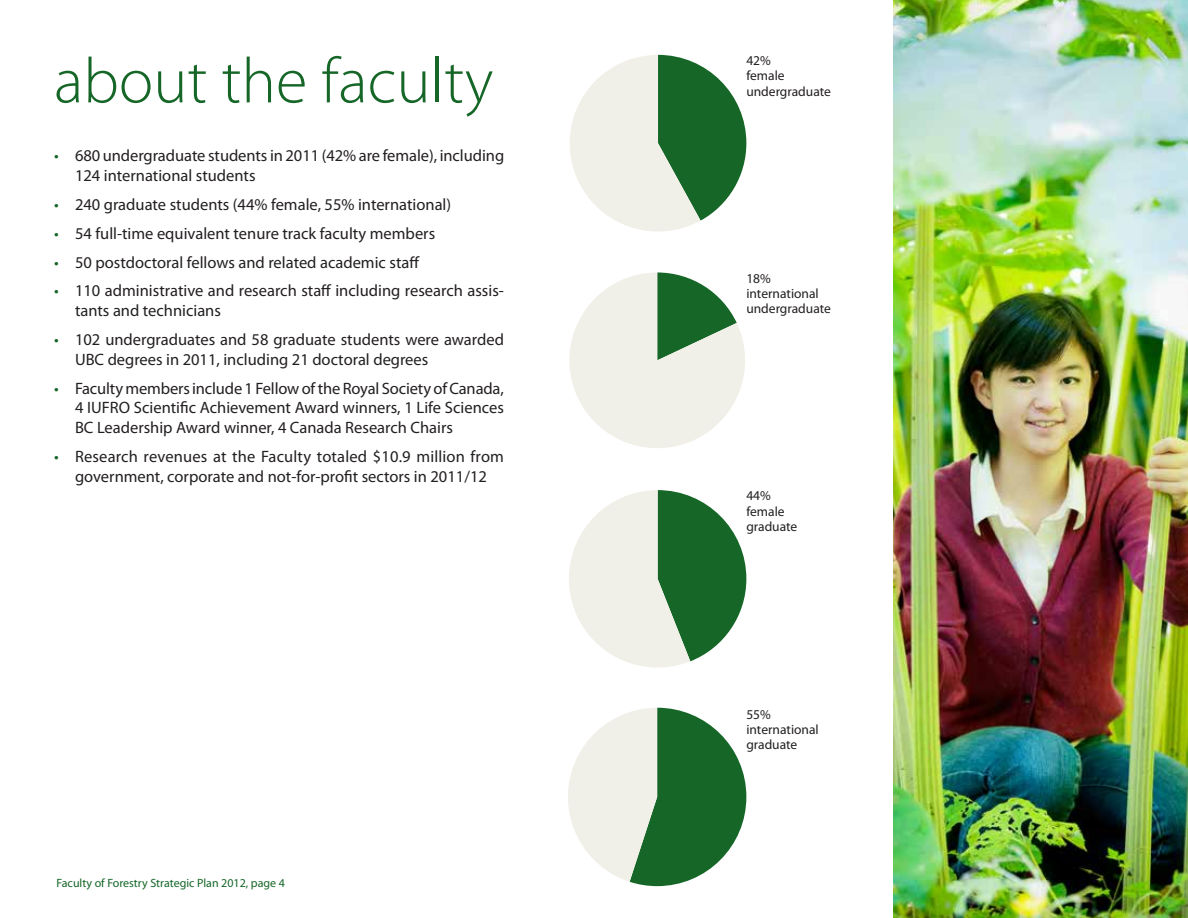
<style>
.page{position:relative;width:1188px;height:918px;background:#fff}
.page>*{position:absolute;margin:0;border:0;box-sizing:border-box;transform-origin:0 0}
.t1{font:300 64.5px "Myriad Pro";color:#156627}
.t2{font:16.5px/19.8px "Myriad Pro";color:#231f20}
.t3{font:13.5px/15.3px "Myriad Pro";color:#231f20}
.t4{font:12px "Myriad Pro";color:#156627}
.s1{color:#156627}
</style>
<div class="page">
<svg style="left:570px;top:55px;width:176px;height:177px"></svg>
<svg style="left:569px;top:272px;width:176px;height:176px"></svg>
<svg style="left:569px;top:490px;width:177px;height:178px"></svg>
<svg style="left:568px;top:708px;width:178px;height:178px"></svg>
<img style="left:893px;top:0;width:295px;height:918px">
<h1 class="t1" style="left:54px;top:42px;width:441px">about the faculty</h1>
<p class="t2" style="left:75px;top:146px;width:431px;text-indent:-21px"><span class="s1">•</span> 680 undergraduate students in 2011 (42% are female), including<br>124 international students</p>
<p class="t2" style="left:54px;top:194px;width:399px"><span class="s1">•</span> 240 graduate students (44% female, 55% international)</p>
<p class="t2" style="left:54px;top:223px;width:383px"><span class="s1">•</span> 54 full-time equivalent tenure track faculty members</p>
<p class="t2" style="left:54px;top:252px;width:367px"><span class="s1">•</span> 50 postdoctoral fellows and related academic staff</p>
<p class="t2" style="left:75px;top:281px;width:430px;text-indent:-21px"><span class="s1">•</span> 110 administrative and research staff including research assis&shy;tants and technicians</p>
<p class="t2" style="left:75px;top:329px;width:430px;text-indent:-21px"><span class="s1">•</span> 102 undergraduates and 58 graduate students were awarded<br>UBC degrees in 2011, including 21 doctoral degrees</p>
<p class="t2" style="left:75px;top:378px;width:430px;text-align:justify;text-indent:-21px"><span class="s1">•</span> Faculty members include 1 Fellow of the Royal Society of Canada, 4 IUFRO Scientific Achievement Award winners, 1 Life Sciences BC Leadership Award winner, 4 Canada Research Chairs</p>
<p class="t2" style="left:54px;top:446px;width:452px;text-align:center"><span class="s1">•</span> Research revenues at the Faculty totaled $10.9 million from government, corporate and not-for-profit sectors in 2011/12</p>
<p class="t4" style="left:57px;top:876px;width:230px">Faculty of Forestry Strategic Plan 2012, page 4</p>
<p class="t3" style="left:746px;top:53px;width:86px">42%<br>female undergraduate</p>
<p class="t3" style="left:746px;top:270px;width:86px">18% international undergraduate</p>
<p class="t3" style="left:746px;top:488px;width:52px">44% female graduate</p>
<p class="t3" style="left:746px;top:706px;width:74px">55% international graduate</p>
</div>
